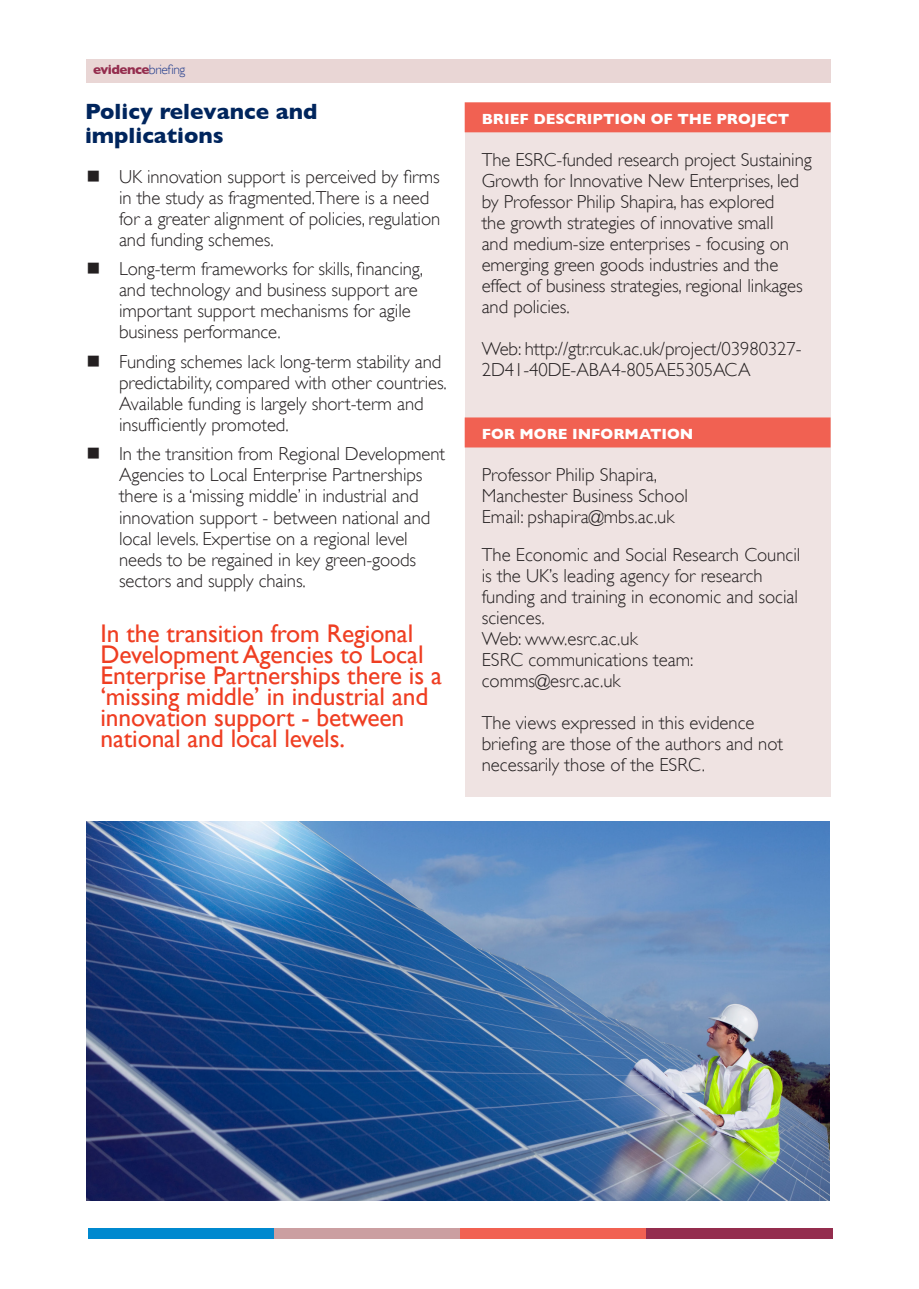
<style>
.page{position:relative;width:919px;height:1289px;background:#fff}
.page>*{position:absolute;margin:0;border:0;box-sizing:border-box;transform-origin:0 0}
.pull_out_text{font:25.5px/21px "Gill Sans";letter-spacing:-.005em;color:#ef3e22}
.sub_head{font:700 22.5px/24px "Gill Sans";color:#00255d}
.indented_text{font:300 18.75px/21px "Gill Sans";letter-spacing:-.005em;color:#231f20}
.Bullet_point_text{font:300 18.75px/21px "Gill Sans";letter-spacing:-.005em;color:#231f20}
.Red_Bar_text{font:700 15px "Gill Sans";color:#fff}
.t1{font:700 13.5px "Gill Sans";letter-spacing:-.04em;color:#942d4e}
.s1{font-weight:300;color:#253f8e}
</style>
<div class="page">
<div style="left:86px;top:59px;width:744px;height:23px;background:#e9d6d5"></div>
<div style="left:464px;top:113px;width:366px;height:683px;background:#efe3e2"></div>
<div style="left:464px;top:102px;width:366px;height:30px;background:#f16152"></div>
<div style="left:464px;top:417px;width:366px;height:30px;background:#f16152"></div>
<div style="left:88px;top:1228px;width:186px;height:11px;background:#0089cf"></div>
<div style="left:274px;top:1228px;width:186px;height:11px;background:#cb9fa1"></div>
<div style="left:460px;top:1228px;width:186px;height:11px;background:#f16152"></div>
<div style="left:646px;top:1228px;width:186px;height:11px;background:#942d4e"></div>
<img style="left:86px;top:821px;width:743px;height:379px">
<p class="t1" style="left:93px;top:62px;width:94px">evidence<span class="s1">briefing</span></p>
<p class="sub_head" style="left:85px;top:99px;width:234px">Policy relevance and implications</p>
<p class="Bullet_point_text" style="left:119px;top:166px;width:323px;text-indent:-33px">■ UK innovation support is perceived by firms in the study as fragmented.There is a need for a greater alignment of policies, regulation and funding schemes.</p>
<p class="Bullet_point_text" style="left:119px;top:258px;width:305px;text-indent:-33px">■ Long-term frameworks for skills, financing, and technology and business support are important support mechanisms for agile business performance.</p>
<p class="Bullet_point_text" style="left:119px;top:351px;width:329px;text-indent:-33px">■ Funding schemes lack long-term stability and predictability, compared with other countries.<br>Available funding is largely short-term and insufficiently promoted.</p>
<p class="Bullet_point_text" style="left:119px;top:443px;width:327px;text-indent:-33px">■ In the transition from Regional Development Agencies to Local Enterprise Partnerships there is a ‘missing middle’ in industrial and innovation support - between national and local levels. Expertise on a regional level needs to be regained in key green-goods sectors and supply chains.</p>
<p class="pull_out_text" style="left:100px;top:623px;width:343px">In the transition from Regional<br>Development Agencies to Local<br>Enterprise Partnerships there is a ‘missing middle’ in industrial and innovation support - between national and local levels.</p>
<p class="Red_Bar_text" style="left:481px;top:110px;width:309px">BRIEF DESCRIPTION OF THE PROJECT</p>
<p class="indented_text" style="left:481px;top:149px;width:331px">The ESRC-funded research project Sustaining Growth for Innovative New Enterprises, led by Professor Philip Shapira, has explored<br>the growth strategies of innovative small<br>and medium-size enterprises - focusing on emerging green goods industries and the effect of business strategies, regional linkages and policies.</p>
<p class="indented_text" style="left:481px;top:338px;width:321px">Web: http://gtr.rcuk.ac.uk/project/03980327-<br>2D41-40DE-ABA4-805AE5305ACA</p>
<p class="Red_Bar_text" style="left:481px;top:425px;width:213px">FOR MORE INFORMATION</p>
<p class="indented_text" style="left:481px;top:464px;width:208px">Professor Philip Shapira,<br>Manchester Business School<br>Email: pshapira@mbs.ac.uk</p>
<p class="indented_text" style="left:481px;top:544px;width:320px">The Economic and Social Research Council is the UK’s leading agency for research funding and training in economic and social sciences.<br>Web: www.esrc.ac.uk<br>ESRC communications team: comms@esrc.ac.uk</p>
<p class="indented_text" style="left:481px;top:712px;width:303px">The views expressed in this evidence briefing are those of the authors and not necessarily those of the ESRC.</p>
</div>
